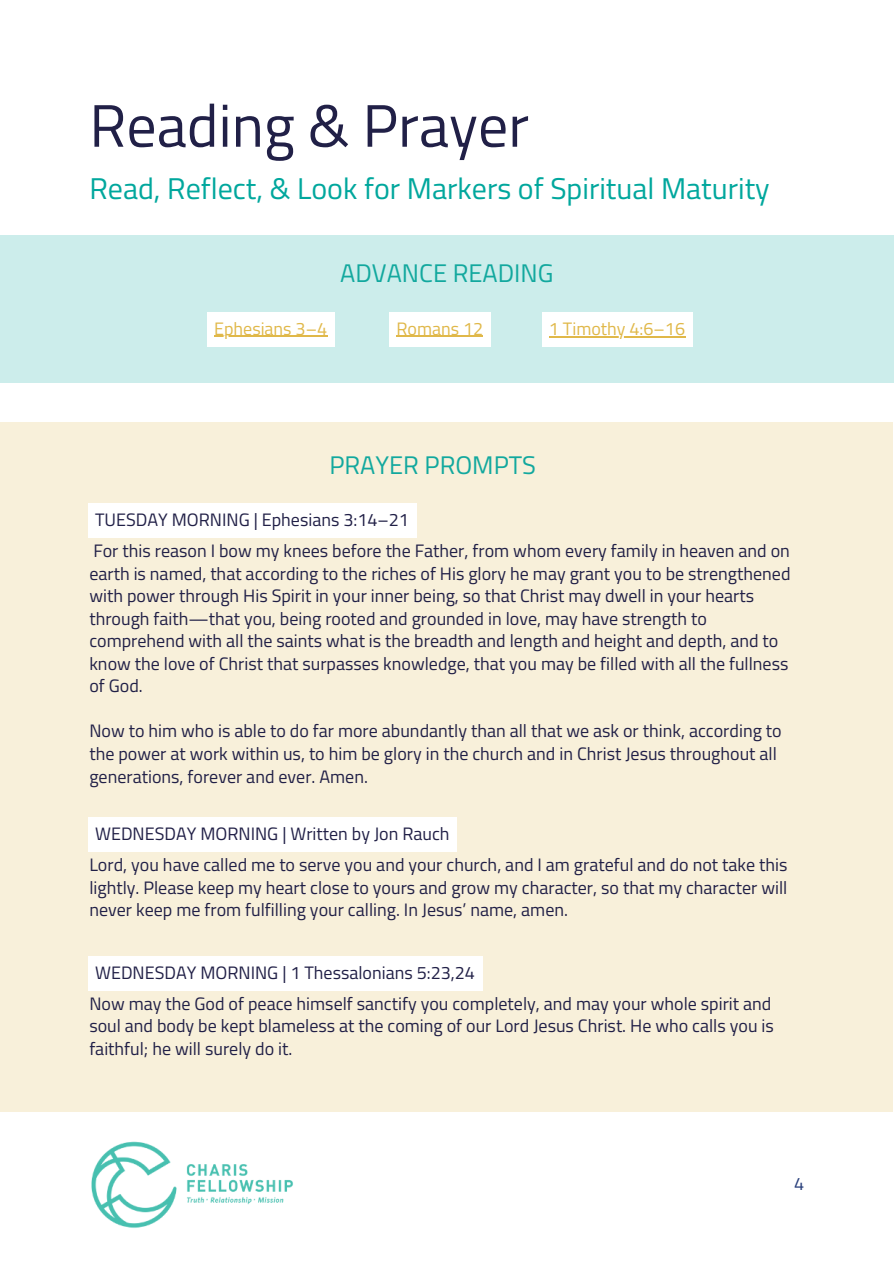
<style>
.page{position:relative;width:894px;height:1264px;background:#fff}
.page>*{position:absolute;margin:0;border:0;box-sizing:border-box;transform-origin:0 0}
.t1{font:60px "Titillium Web";color:#212047}
.t2{font:30px "Titillium Web";color:#00a79d}
.t3{font:25.5px "Titillium Web";color:#12a89e}
.t4{font:18px/22.5px "Titillium Web";color:#212047}
.t5{font:18px "Titillium Web";color:#e0b849}
.t6{font:18px "Titillium Web";color:#273e7a}
</style>
<div class="page">
<div style="left:0;top:422px;width:892px;height:689px;background:#f8f0da"></div>
<div style="left:0;top:235px;width:893px;height:147px;background:#ccedeb"></div>
<img style="left:91px;top:1141px;width:202px;height:87px">
<div style="left:207px;top:312px;width:127px;height:34px;background:#fff"></div>
<hr style="left:214px;top:336px;width:113px;height:1px;background:#e0b849">
<div style="left:88px;top:956px;width:394px;height:34px;background:#fff"></div>
<div style="left:88px;top:503px;width:328px;height:35px;background:#fff"></div>
<div style="left:389px;top:312px;width:101px;height:34px;background:#fff"></div>
<hr style="left:396px;top:336px;width:87px;height:1px;background:#e0b849">
<div style="left:541px;top:312px;width:151px;height:34px;background:#fff"></div>
<hr style="left:548px;top:336px;width:137px;height:1px;background:#e0b849">
<div style="left:88px;top:817px;width:368px;height:34px;background:#fff"></div>
<h1 class="t1" style="left:89px;top:82px;width:441px">Reading &amp; Prayer</h1>
<h2 class="t2" style="left:89px;top:167px;width:681px">Read, Reflect, &amp; Look for Markers of Spiritual Maturity</h2>
<h3 class="t3" style="left:340px;top:255px;width:215px">ADVANCE READING</h3>
<p class="t5" style="left:214px;top:315px;width:114px">Ephesians 3–4</p>
<p class="t5" style="left:396px;top:315px;width:88px">Romans 12</p>
<p class="t5" style="left:548px;top:315px;width:138px">1 Timothy 4:6–16</p>
<h3 class="t3" style="left:329px;top:447px;width:208px">PRAYER PROMPTS</h3>
<p class="t4" style="left:93px;top:504px;width:698px;line-height:30.9px">TUESDAY MORNING | Ephesians 3:14–21<br>For this reason I bow my knees before the Father, from whom every family in heaven and on</p>
<p class="t4" style="left:89px;top:561px;width:702px">earth is named, that according to the riches of His glory he may grant you to be strengthened with power through His Spirit in your inner being, so that Christ may dwell in your hearts through faith—that you, being rooted and grounded in love, may have strength to comprehend with all the saints what is the breadth and length and height and depth, and to know the love of Christ that surpasses knowledge, that you may be filled with all the fullness of God.</p>
<p class="t4" style="left:89px;top:719px;width:693px">Now to him who is able to do far more abundantly than all that we ask or think, according to the power at work within us, to him be glory in the church and in Christ Jesus throughout all generations, forever and ever. Amen.</p>
<p class="t4" style="left:89px;top:817px;width:699px;line-height:30.9px;text-indent:6px">WEDNESDAY MORNING | Written by Jon Rauch<br>Lord, you have called me to serve you and your church, and I am grateful and do not take this</p>
<p class="t4" style="left:89px;top:875px;width:699px">lightly. Please keep my heart close to yours and grow my character, so that my character will never keep me from fulfilling your calling. In Jesus’ name, amen.</p>
<p class="t4" style="left:89px;top:956px;width:683px;line-height:30.9px;text-indent:6px">WEDNESDAY MORNING | 1 Thessalonians 5:23,24<br>Now may the God of peace himself sanctify you completely, and may your whole spirit and</p>
<p class="t4" style="left:89px;top:1013px;width:685px">soul and body be kept blameless at the coming of our Lord Jesus Christ. He who calls you is faithful; he will surely do it.</p>
<p class="t6" style="left:794px;top:1170px;width:12px">4</p>
</div>
